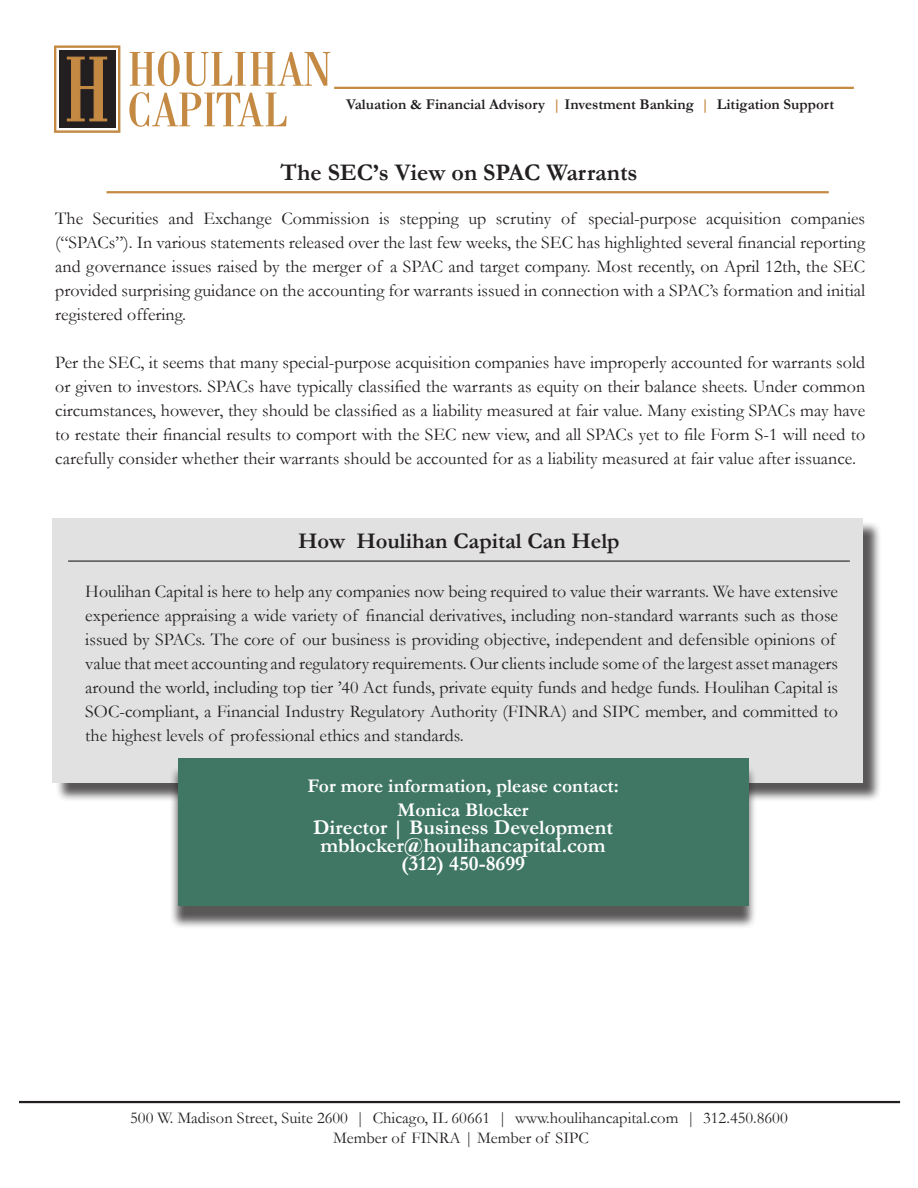
<style>
.page{position:relative;width:918px;height:1188px;background:#fff}
.page>*{position:absolute;margin:0;border:0;box-sizing:border-box;transform-origin:0 0}
.t1{font:700 24px "Garamond";color:#231f20}
.t2{font:700 22.5px "Garamond";color:#231f20}
.t3{font:700 21px "Garamond";color:#fff}
.t4{font:700 19.5px "Garamond";color:#fff}
.t5{font:18px/24px "Garamond";color:#231f20;text-align:justify}
.t6{font:16.5px "Garamond";color:#231f20}
.t7{font:700 15px "Garamond";color:#231f20}
.s1{color:#c48a43}
</style>
<div class="page">
<hr style="left:19px;top:1101px;width:881px;height:2px;background:#231f20">
<hr style="left:106px;top:191px;width:723px;height:2px;background:#c48a43">
<svg style="left:54px;top:45px;width:66px;height:88px"></svg>
<svg style="left:129px;top:51px;width:201px;height:76px"></svg>
<hr style="left:334px;top:87px;width:520px;height:2px;background:#c48a43">
<div style="left:55px;top:521px;width:827px;height:281px;background:#231f20;opacity:.75"></div>
<div style="left:53px;top:519px;width:810px;height:264px;background:#e1e1e1"></div>
<hr style="left:68px;top:561px;width:782px;height:1px;background:#231f20">
<div style="left:170px;top:765px;width:587px;height:164px;background:#231f20;opacity:.75"></div>
<div style="left:178px;top:758px;width:571px;height:148px;background:#3f7664"></div>
<p class="t7" style="left:346px;top:94px;width:490px">Valuation &amp; Financial Advisory <span class="s1">|</span> Investment Banking <span class="s1">|</span> Litigation Support</p>
<p class="t1" style="left:280px;top:156px;width:359px">The SEC’s View on SPAC Warrants</p>
<p class="t5" style="left:55px;top:206px;width:812px">The Securities and Exchange Commission is stepping up scrutiny of special-purpose acquisition companies (“SPACs”). In various statements released over the last few weeks, the SEC has highlighted several financial reporting and governance issues raised by the merger of a SPAC and target company. Most recently, on April 12th, the SEC provided surprising guidance on the accounting for warrants issued in connection with a SPAC’s formation and initial registered offering.</p>
<p class="t5" style="left:55px;top:350px;width:812px">Per the SEC, it seems that many special-purpose acquisition companies have improperly accounted for warrants sold or given to investors. SPACs have typically classified the warrants as equity on their balance sheets. Under common circumstances, however, they should be classified as a liability measured at fair value. Many existing SPACs may have to restate their financial results to comport with the SEC new view, and all SPACs yet to file Form S-1 will need to carefully consider whether their warrants should be accounted for as a liability measured at fair value after issuance.</p>
<p class="t2" style="left:298px;top:526px;width:323px">How Houlihan Capital Can Help</p>
<p class="t5" style="left:85px;top:579px;width:754px;text-align:left">Houlihan Capital is here to help any companies now being required to value their warrants. We have extensive experience appraising a wide variety of financial derivatives, including non-standard warrants such as those issued by SPACs. The core of our business is providing objective, independent and defensible opinions of value that meet accounting and regulatory requirements. Our clients include some of the largest asset managers around the world, including top tier ’40 Act funds, private equity funds and hedge funds. Houlihan Capital is SOC-compliant, a Financial Industry Regulatory Authority (FINRA) and SIPC member, and committed to the highest levels of professional ethics and standards.</p>
<p class="t4" style="left:307px;top:773px;width:313px">For more information, please contact:</p>
<p class="t4" style="left:398px;top:797px;width:133px">Monica Blocker</p>
<p class="t3" style="left:313px;top:813px;width:301px">Director | Business Development</p>
<p class="t3" style="left:321px;top:831px;width:287px">mblocker@houlihancapital.com</p>
<p class="t3" style="left:401px;top:849px;width:126px">(312) 450-8699</p>
<p class="t6" style="left:130px;top:1107px;width:659px">500 W. Madison Street, Suite 2600 | Chicago, IL 60661 | www.houlihancapital.com | 312.450.8600</p>
<p class="t6" style="left:333px;top:1126px;width:257px">Member of FINRA | Member of SIPC</p>
</div>
